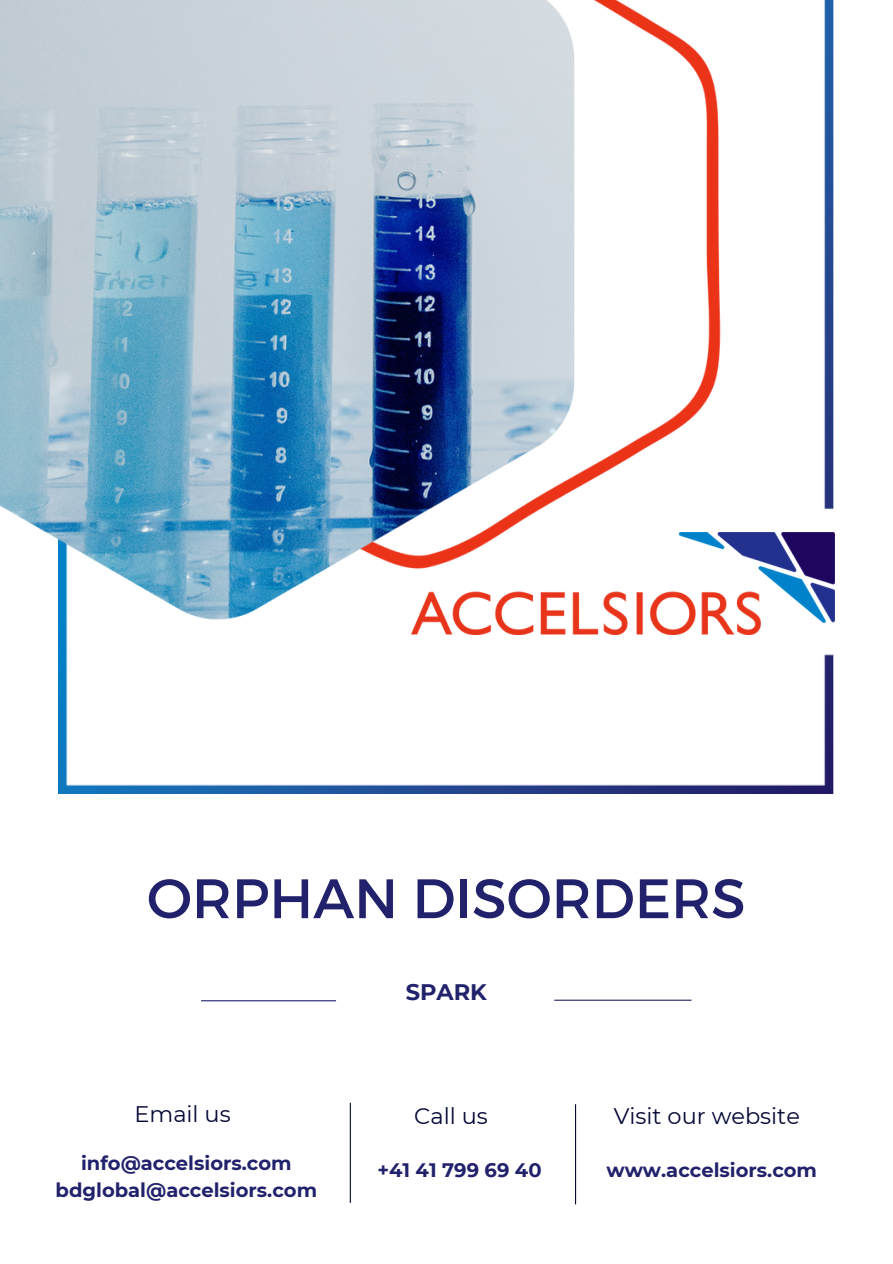
<style>
.page{position:relative;width:893px;height:1264px;background:#fff}
.page>*{position:absolute;margin:0;border:0;box-sizing:border-box;transform-origin:0 0}
.t1{font:55.5px "Montserrat";color:#22226c}
.t2{font:22.5px "Montserrat";color:#040835}
.t3{font:700 22.5px "Montserrat";color:#22226c}
.t4{font:700 19.5px "Montserrat";color:#22226c}
</style>
<div class="page">
<img style="left:59px;top:0;width:774px;height:793px">
<img style="left:578px;top:0;width:178px;height:532px">
<img style="left:0;top:0;width:578px;height:639px">
<img style="left:411px;top:532px;width:423px;height:102px">
<hr style="left:554px;top:999px;width:137px;height:1px;background:#22226c">
<hr style="left:201px;top:1000px;width:135px;height:1px;background:#22226c">
<hr style="left:350px;top:1102px;width:1px;height:100px;background:#040835">
<hr style="left:575px;top:1104px;width:1px;height:100px;background:#040835">
<p class="t1" style="left:147px;top:862px;width:600px">ORPHAN DISORDERS</p>
<p class="t3" style="left:406px;top:978px;width:83px">SPARK</p>
<p class="t2" style="left:134px;top:1100px;width:98px">Email us</p>
<p class="t2" style="left:414px;top:1101px;width:75px">Call us</p>
<p class="t2" style="left:613px;top:1101px;width:188px">Visit our website</p>
<p class="t4" style="left:81px;top:1151px;width:212px">info@accelsiors.com</p>
<p class="t4" style="left:56px;top:1178px;width:263px">bdglobal@accelsiors.com</p>
<p class="t4" style="left:377px;top:1157px;width:166px">+41 41 799 69 40</p>
<p class="t4" style="left:606px;top:1157px;width:212px">www.accelsiors.com</p>
</div>
